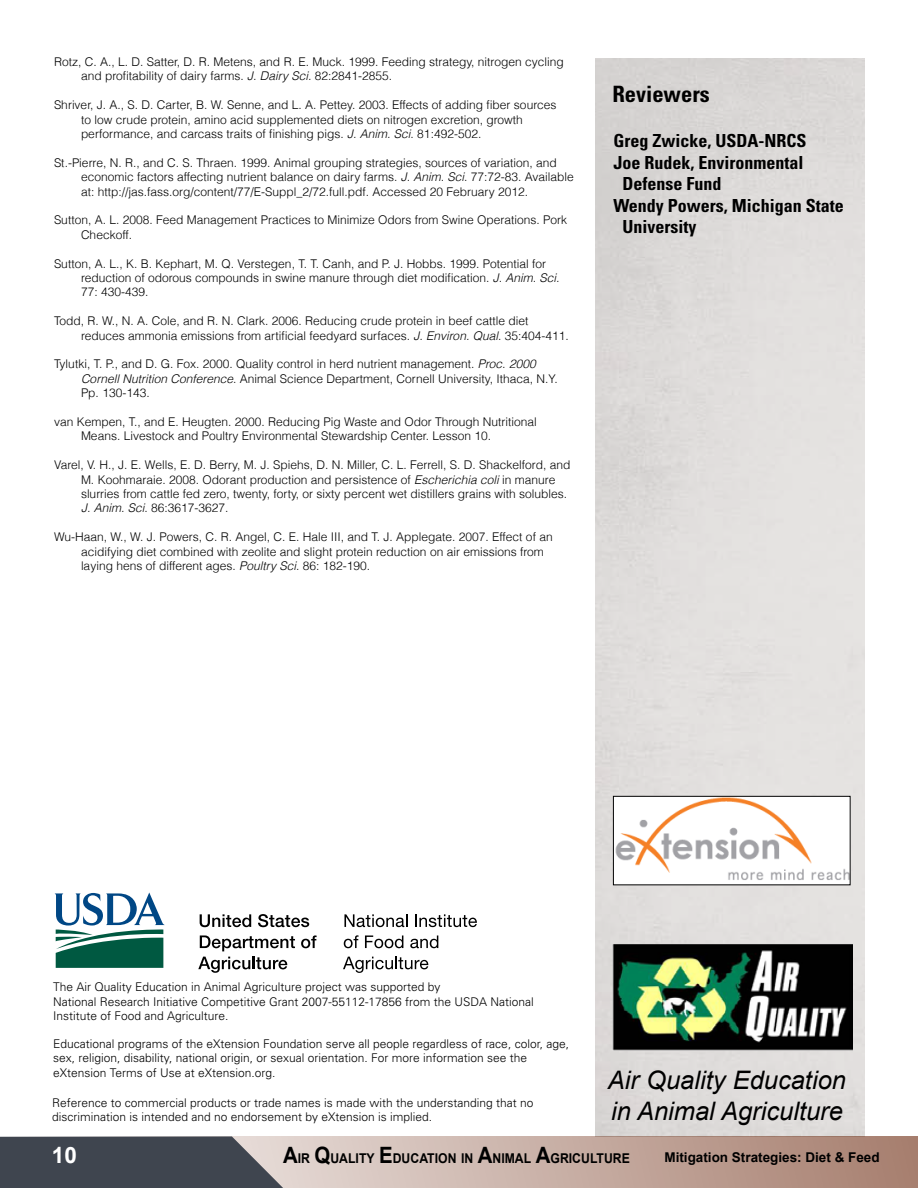
<style>
.page{position:relative;width:918px;height:1188px;background:#fff}
.page>*{position:absolute;margin:0;border:0;box-sizing:border-box;transform-origin:0 0}
.t1{font:italic 25.5px/30.6px "Arial";color:#000}
.t2{font:700 condensed 22.5px "Univers";color:#000}
.t3{font:700 22.5px "Arial";color:#fff}
.t4{font:700 condensed 18px "Univers";color:#000}
.t5{font:700 13.5px "Arial";color:#000;scale:.91 1}
.t6{font:700 13.5px "Arial";color:#000}
.t7{font:300 12px/14.4px "Helvetica";color:#000}
.t8{font:300 12px/14.4px "Univers";color:#000}
.s1{font-style:italic}
.s2{font-size:22.5px}
</style>
<div class="page">
<img style="left:610px;top:943px;width:243px;height:110px">
<img style="left:615px;top:798px;width:234px;height:83px">
<div style="left:613px;top:796px;width:238px;height:89px;border:1px solid #000"></div>
<svg style="left:55px;top:892px;width:110px;height:76px"></svg>
<svg style="left:200px;top:914px;width:51px;height:13px"></svg>
<svg style="left:258px;top:914px;width:51px;height:13px"></svg>
<svg style="left:200px;top:935px;width:95px;height:16px"></svg>
<svg style="left:301px;top:935px;width:16px;height:13px"></svg>
<svg style="left:198px;top:957px;width:90px;height:16px"></svg>
<svg style="left:344px;top:914px;width:63px;height:13px"></svg>
<svg style="left:415px;top:914px;width:62px;height:13px"></svg>
<svg style="left:344px;top:935px;width:15px;height:13px"></svg>
<svg style="left:365px;top:935px;width:38px;height:13px"></svg>
<svg style="left:410px;top:935px;width:28px;height:13px"></svg>
<svg style="left:343px;top:957px;width:85px;height:16px"></svg>
<svg style="left:283px;top:1136px;width:635px;height:52px;background:#c4a99e"></svg>
<svg style="left:0;top:1136px;width:283px;height:52px;background:#4f535c"></svg>
<p class="t7" style="left:81px;top:54px;width:484px;text-indent:-27px">Rotz, C. A., L. D. Satter, D. R. Metens, and R. E. Muck. 1999. Feeding strategy, nitrogen cycling and profitability of dairy farms. <span class="s1">J. Dairy Sci.</span> 82:2841-2855.</p>
<p class="t7" style="left:81px;top:98px;width:477px;text-indent:-27px">Shriver, J. A., S. D. Carter, B. W. Senne, and L. A. Pettey. 2003. Effects of adding fiber sources to low crude protein, amino acid supplemented diets on nitrogen excretion, growth performance, and carcass traits of finishing pigs. <span class="s1">J. Anim. Sci</span>. 81:492-502.</p>
<p class="t7" style="left:81px;top:155px;width:494px;text-indent:-27px">St.-Pierre, N. R., and C. S. Thraen. 1999. Animal grouping strategies, sources of variation, and economic factors affecting nutrient balance on dairy farms. <span class="s1">J. Anim. Sci</span>. 77:72-83. Available at: http://jas.fass.org/content/77/E-Suppl_2/72.full.pdf. Accessed 20 February 2012.</p>
<p class="t7" style="left:81px;top:213px;width:488px;text-indent:-27px">Sutton, A. L. 2008. Feed Management Practices to Minimize Odors from Swine Operations. Pork<br>Checkoff.</p>
<p class="t7" style="left:81px;top:256px;width:480px;text-indent:-27px">Sutton, A. L., K. B. Kephart, M. Q. Verstegen, T. T. Canh, and P. J. Hobbs. 1999. Potential for reduction of odorous compounds in swine manure through diet modification. <span class="s1">J. Anim. Sci.<br></span>77: 430-439.</p>
<p class="t7" style="left:81px;top:314px;width:489px;text-indent:-27px">Todd, R. W., N. A. Cole, and R. N. Clark. 2006. Reducing crude protein in beef cattle diet reduces ammonia emissions from artificial feedyard surfaces. <span class="s1">J. Environ. Qual</span>. 35:404-411.</p>
<p class="t7" style="left:81px;top:357px;width:478px;text-indent:-27px">Tylutki, T. P., and D. G. Fox. 2000. Quality control in herd nutrient management. <span class="s1">Proc. 2000<br>Cornell Nutrition Conference</span>. Animal Science Department, Cornell University, Ithaca, N.Y.<br>Pp. 130-143.</p>
<p class="t7" style="left:81px;top:414px;width:457px;text-indent:-27px">van Kempen, T., and E. Heugten. 2000. Reducing Pig Waste and Odor Through Nutritional<br>Means. Livestock and Poultry Environmental Stewardship Center. Lesson 10.</p>
<p class="t7" style="left:81px;top:458px;width:491px;text-indent:-27px">Varel, V. H., J. E. Wells, E. D. Berry, M. J. Spiehs, D. N. Miller, C. L. Ferrell, S. D. Shackelford, and M. Koohmaraie. 2008. Odorant production and persistence of <span class="s1">Escherichia coli</span> in manure slurries from cattle fed zero, twenty, forty, or sixty percent wet distillers grains with solubles.<br><span class="s1">J. Anim. Sci</span>. 86:3617-3627.</p>
<p class="t7" style="left:81px;top:530px;width:473px;text-indent:-27px">Wu-Haan, W., W. J. Powers, C. R. Angel, C. E. Hale III, and T. J. Applegate. 2007. Effect of an acidifying diet combined with zeolite and slight protein reduction on air emissions from laying hens of different ages. <span class="s1">Poultry Sci</span>. 86: 182-190.</p>
<h2 class="t2" style="left:612px;top:80px;width:99px">Reviewers</h2>
<h3 class="t4" style="left:613px;top:130px;width:195px">Greg Zwicke, USDA-NRCS</h3>
<h3 class="t4" style="left:613px;top:151px;width:191px">Joe Rudek, Environmental</h3>
<h3 class="t4" style="left:622px;top:173px;width:100px">Defense Fund</h3>
<h3 class="t4" style="left:613px;top:194px;width:232px">Wendy Powers, Michigan State</h3>
<h3 class="t4" style="left:622px;top:216px;width:75px">University</h3>
<p class="t8" style="left:53px;top:979px;width:482px">The Air Quality Education in Animal Agriculture project was supported by<br>National Research Initiative Competitive Grant 2007-55112-17856 from the USDA National<br>Institute of Food and Agriculture.</p>
<p class="t8" style="left:53px;top:1036px;width:517px">Educational programs of the eXtension Foundation serve all people regardless of race, color, age, sex, religion, disability, national origin, or sexual orientation. For more information see the eXtension Terms of Use at eXtension.org.</p>
<p class="t8" style="left:52px;top:1095px;width:483px">Reference to commercial products or trade names is made with the understanding that no discrimination is intended and no endorsement by eXtension is implied.</p>
<h2 class="t3" style="left:52px;top:1143px;width:27px">10</h2>
<p class="t5" style="left:283px;top:1151px;width:383px"><span class="s2">A</span>IR <span class="s2">Q</span>UALITY <span class="s2">E</span>DUCATION IN <span class="s2">A</span>NIMAL <span class="s2">A</span>GRICULTURE</p>
<p class="t6" style="left:664px;top:1149px;width:217px">Mitigation Strategies: Diet &amp; Feed</p>
<h1 class="t1" style="left:608px;top:1065px;width:240px">Air Quality Education in Animal Agriculture</h1>
</div>
